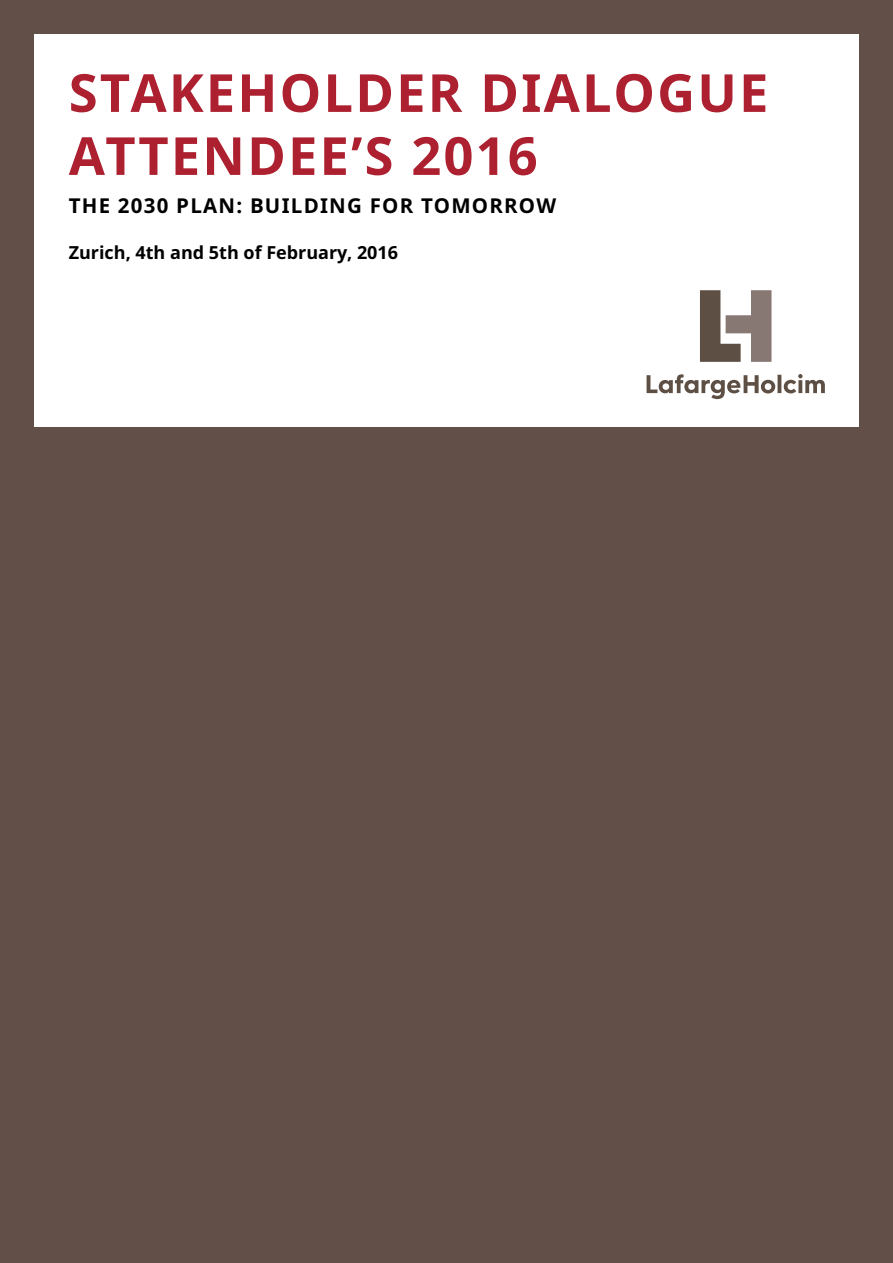
<style>
.page{position:relative;width:893px;height:1263px;background:#614f48}
.page>*{position:absolute;margin:0;border:0;box-sizing:border-box;transform-origin:0 0}
.t1{font:700 52.5px/63px "Noto Sans";letter-spacing:.04em;color:#ac202f}
.t2{font:700 20.4px "Noto Sans";letter-spacing:.06em;color:#000}
.t3{font:700 18px "Noto Sans";color:#000}
</style>
<div class="page">
<div style="left:34px;top:34px;width:825px;height:392px;background:#fff"></div>
<svg style="left:647px;top:374px;width:178px;height:25px"></svg>
<svg style="left:700px;top:290px;width:71px;height:72px"></svg>
<p class="t1" style="left:69px;top:60px;width:701px">STAKEHOLDER DIALOGUE<br>ATTENDEE’S 2016</p>
<p class="t2" style="left:69px;top:191px;width:489px">THE 2030 PLAN: BUILDING FOR TOMORROW</p>
<p class="t3" style="left:69px;top:240px;width:331px">Zurich, 4th and 5th of February, 2016</p>
</div>
